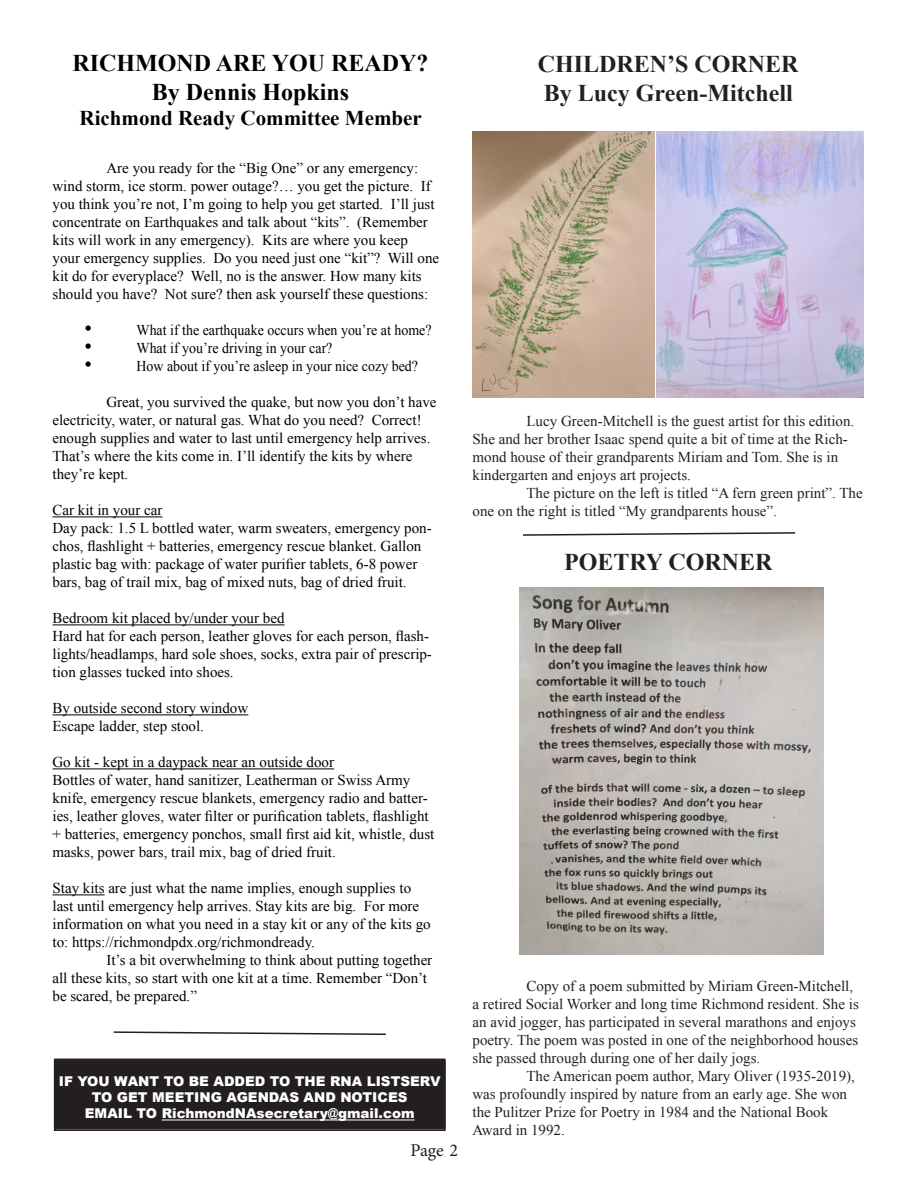
<style>
.page{position:relative;width:918px;height:1188px;background:#fff}
.page>*{position:absolute;margin:0;border:0;box-sizing:border-box;transform-origin:0 0}
.t1{font:700 24px "Times New Roman";color:#231f20}
.t2{font:700 24px "Times New Roman";color:#000}
.t3{font:700 21px "Times New Roman";color:#000}
.t4{font:18px "Minion Pro";color:#231f20}
.t5{font:18px "Symbol";color:#000}
.t6{font:15px/18px "Times New Roman";color:#000}
.t7{font:15px/18px "Times New Roman";color:#231f20}
.t8{font:15px "Times New Roman";color:#000;scale:.93 1}
.t9{font:900 13.5px "Arial";color:#fff}
</style>
<div class="page">
<svg style="left:113px;top:1031px;width:273px;height:4px"></svg>
<hr style="left:52px;top:517px;width:110px;height:1px;background:#000">
<hr style="left:52px;top:625px;width:233px;height:1px;background:#000">
<hr style="left:52px;top:715px;width:196px;height:1px;background:#000">
<hr style="left:52px;top:769px;width:282px;height:1px;background:#000">
<hr style="left:52px;top:895px;width:53px;height:1px;background:#000">
<div style="left:55px;top:1061px;width:390px;height:68px;background:#231f20"></div>
<hr style="left:162px;top:1120px;width:253px;height:1px;background:#fff">
<div style="left:54px;top:1059px;width:392px;height:72px;border:2px solid #231f20"></div>
<svg style="left:523px;top:532px;width:273px;height:4px"></svg>
<img style="left:472px;top:132px;width:392px;height:266px">
<img style="left:519px;top:588px;width:304px;height:366px">
<p class="t2" style="left:73px;top:46px;width:357px">RICHMOND ARE YOU READY?</p>
<p class="t2" style="left:152px;top:75px;width:199px">By Dennis Hopkins</p>
<p class="t3" style="left:80px;top:103px;width:344px">Richmond Ready Committee Member</p>
<p class="t6" style="left:52px;top:159px;width:388px;text-indent:54px">Are you ready for the “Big One” or any emergency: wind storm, ice storm. power outage?… you get the picture. If you think you’re not, I’m going to help you get started. I’ll just concentrate on Earthquakes and talk about “kits”. (Remember kits will work in any emergency). Kits are where you keep your emergency supplies. Do you need just one “kit”? Will one kit do for everyplace? Well, no is the answer. How many kits should you have? Not sure? then ask yourself these questions:</p>
<p class="t5" style="left:84px;top:320px;width:10px">•</p>
<p class="t8" style="left:136px;top:320px;width:319px">What if the earthquake occurs when you’re at home?</p>
<p class="t5" style="left:84px;top:338px;width:10px">•</p>
<p class="t8" style="left:136px;top:338px;width:212px">What if you’re driving in your car?</p>
<p class="t5" style="left:84px;top:356px;width:10px">•</p>
<p class="t8" style="left:136px;top:356px;width:304px">How about if you’re asleep in your nice cozy bed?</p>
<p class="t6" style="left:52px;top:393px;width:386px;text-indent:54px">Great, you survived the quake, but now you don’t have electricity, water, or natural gas. What do you need? Correct! enough supplies and water to last until emergency help arrives.<br>That’s where the kits come in. I’ll identify the kits by where they’re kept.</p>
<p class="t6" style="left:52px;top:501px;width:111px">Car kit in your car</p>
<p class="t6" style="left:52px;top:519px;width:381px">Day pack: 1.5 L bottled water, warm sweaters, emergency pon&shy;chos, flashlight + batteries, emergency rescue blanket. Gallon plastic bag with: package of water purifier tablets, 6-8 power bars, bag of trail mix, bag of mixed nuts, bag of dried fruit.</p>
<p class="t6" style="left:52px;top:609px;width:234px">Bedroom kit placed by/under your bed</p>
<p class="t6" style="left:52px;top:627px;width:381px">Hard hat for each person, leather gloves for each person, flash&shy;lights/headlamps, hard sole shoes, socks, extra pair of prescrip&shy;tion glasses tucked into shoes.</p>
<p class="t6" style="left:52px;top:699px;width:197px">By outside second story window</p>
<p class="t6" style="left:52px;top:717px;width:153px">Escape ladder, step stool.</p>
<p class="t6" style="left:52px;top:753px;width:283px">Go kit - kept in a daypack near an outside door</p>
<p class="t6" style="left:52px;top:771px;width:383px">Bottles of water, hand sanitizer, Leatherman or Swiss Army knife, emergency rescue blankets, emergency radio and batter&shy;ies, leather gloves, water filter or purification tablets, flashlight + batteries, emergency ponchos, small first aid kit, whistle, dust masks, power bars, trail mix, bag of dried fruit.</p>
<p class="t6" style="left:52px;top:879px;width:380px">Stay kits are just what the name implies, enough supplies to last until emergency help arrives. Stay kits are big. For more information on what you need in a stay kit or any of the kits go to: https://richmondpdx.org/richmondready.</p>
<p class="t6" style="left:52px;top:951px;width:381px;text-indent:54px">It’s a bit overwhelming to think about putting together all these kits, so start with one kit at a time. Remember “Don’t be scared, be prepared.”</p>
<p class="t9" style="left:59px;top:1071px;width:383px">IF YOU WANT TO BE ADDED TO THE RNA LISTSERV</p>
<p class="t9" style="left:92px;top:1087px;width:317px">TO GET MEETING AGENDAS AND NOTICES</p>
<p class="t9" style="left:85px;top:1104px;width:331px">EMAIL TO RichmondNAsecretary@gmail.com</p>
<p class="t4" style="left:410px;top:1138px;width:49px">Page 2</p>
<p class="t1" style="left:538px;top:48px;width:262px">CHILDREN’S CORNER</p>
<p class="t1" style="left:544px;top:76px;width:250px">By Lucy Green-Mitchell</p>
<p class="t7" style="left:472px;top:412px;width:383px;text-indent:54px">Lucy Green-Mitchell is the guest artist for this edition.<br>She and her brother Isaac spend quite a bit of time at the Rich&shy;mond house of their grandparents Miriam and Tom. She is in kindergarten and enjoys art projects.</p>
<p class="t7" style="left:472px;top:484px;width:392px;text-indent:54px">The picture on the left is titled “A fern green print”. The one on the right is titled “My grandparents house”.</p>
<p class="t1" style="left:564px;top:545px;width:210px">POETRY CORNER</p>
<p class="t7" style="left:472px;top:977px;width:388px;text-indent:54px">Copy of a poem submitted by Miriam Green-Mitchell, a retired Social Worker and long time Richmond resident. She is an avid jogger, has participated in several marathons and enjoys poetry. The poem was posted in one of the neighborhood houses she passed through during one of her daily jogs.</p>
<p class="t7" style="left:472px;top:1067px;width:384px;text-indent:54px">The American poem author, Mary Oliver (1935-2019), was profoundly inspired by nature from an early age. She won the Pulitzer Prize for Poetry in 1984 and the National Book Award in 1992.</p>
</div>
